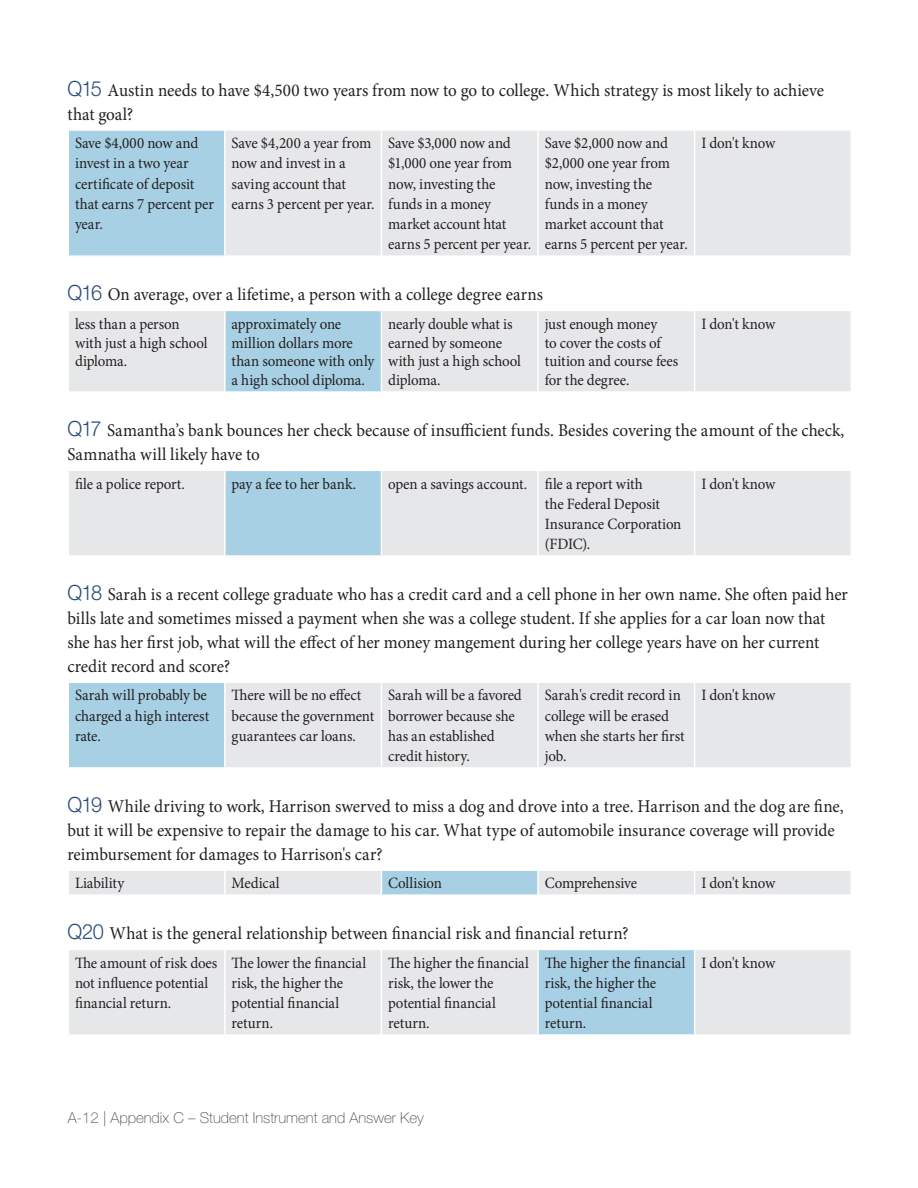
<style>
.page{position:relative;width:918px;height:1188px;background:#fff}
.page>*{position:absolute;margin:0;border:0;box-sizing:border-box;transform-origin:0 0}
.Survey_Question{font:18px/24px "Minion Pro";letter-spacing:-.005em;color:#231f20;scale:.95 1}
.Survey_Choices{font:15.75px/20.2px "Minion Pro";letter-spacing:-.005em;color:#231f20;scale:.95 1}
.t1{font:100 15px "Helvetica Neue LT Std";color:#4b4c4d}
.s1{font-family:"Helvetica Neue LT Std";font-weight:300;font-size:21px;color:#2a4d77}
</style>
<div class="page">
<div style="left:68px;top:130px;width:157px;height:126px;background:#a7d0e4"></div>
<div style="left:226px;top:131px;width:624px;height:124px;background:#e6e7e9"></div>
<hr style="left:381px;top:131px;width:1px;height:124px;background:#fff">
<hr style="left:537px;top:131px;width:2px;height:124px;background:#fff">
<hr style="left:694px;top:131px;width:1px;height:124px;background:#fff">
<hr style="left:68px;top:129px;width:157px;height:2px;background:#fff">
<hr style="left:68px;top:131px;width:1px;height:124px;background:#fff">
<hr style="left:224px;top:131px;width:2px;height:124px;background:#fff">
<hr style="left:68px;top:255px;width:157px;height:2px;background:#fff">
<div style="left:69px;top:311px;width:781px;height:80px;background:#e6e7e9"></div>
<div style="left:225px;top:310px;width:156px;height:82px;background:#a7d0e4"></div>
<hr style="left:537px;top:311px;width:2px;height:80px;background:#fff">
<hr style="left:694px;top:311px;width:1px;height:80px;background:#fff">
<hr style="left:225px;top:310px;width:156px;height:1px;background:#fff">
<hr style="left:224px;top:311px;width:2px;height:80px;background:#fff">
<hr style="left:381px;top:311px;width:1px;height:80px;background:#fff">
<hr style="left:225px;top:391px;width:156px;height:2px;background:#fff">
<div style="left:69px;top:471px;width:781px;height:84px;background:#e6e7e9"></div>
<div style="left:225px;top:470px;width:156px;height:86px;background:#a7d0e4"></div>
<hr style="left:537px;top:471px;width:2px;height:84px;background:#fff">
<hr style="left:694px;top:471px;width:1px;height:84px;background:#fff">
<hr style="left:225px;top:470px;width:156px;height:1px;background:#fff">
<hr style="left:224px;top:471px;width:2px;height:84px;background:#fff">
<hr style="left:381px;top:471px;width:1px;height:84px;background:#fff">
<hr style="left:225px;top:555px;width:156px;height:2px;background:#fff">
<div style="left:68px;top:682px;width:157px;height:86px;background:#a7d0e4"></div>
<div style="left:226px;top:683px;width:624px;height:84px;background:#e6e7e9"></div>
<hr style="left:381px;top:683px;width:1px;height:84px;background:#fff">
<hr style="left:537px;top:683px;width:2px;height:84px;background:#fff">
<hr style="left:694px;top:683px;width:1px;height:84px;background:#fff">
<hr style="left:68px;top:682px;width:157px;height:1px;background:#fff">
<hr style="left:68px;top:683px;width:1px;height:84px;background:#fff">
<hr style="left:224px;top:683px;width:2px;height:84px;background:#fff">
<hr style="left:68px;top:767px;width:157px;height:2px;background:#fff">
<svg style="left:69px;top:870px;width:782px;height:24px;background:#dae3e8"></svg>
<hr style="left:537px;top:871px;width:2px;height:23px;background:#fff">
<div style="left:69px;top:950px;width:781px;height:84px;background:#e6e7e9"></div>
<div style="left:538px;top:949px;width:157px;height:86px;background:#a7d0e4"></div>
<hr style="left:224px;top:950px;width:2px;height:84px;background:#fff">
<hr style="left:381px;top:950px;width:1px;height:84px;background:#fff">
<hr style="left:538px;top:949px;width:157px;height:1px;background:#fff">
<hr style="left:537px;top:950px;width:2px;height:84px;background:#fff">
<hr style="left:694px;top:950px;width:1px;height:84px;background:#fff">
<hr style="left:538px;top:1034px;width:157px;height:2px;background:#fff">
<p class="Survey_Question" style="left:68px;top:78px;width:798px"><span class="s1">Q15</span> Austin needs to have $4,500 two years from now to go to college. Which strategy is most likely to achieve that goal?</p>
<p class="Survey_Choices" style="left:75px;top:133px;width:148px">Save $4,000 now and invest in a two year certificate of deposit that earns 7 percent per year.</p>
<p class="Survey_Choices" style="left:232px;top:133px;width:152px">Save $4,200 a year from now and invest in a saving account that earns 3 percent per year.</p>
<p class="Survey_Choices" style="left:388px;top:133px;width:152px">Save $3,000 now and $1,000 one year from now, investing the funds in a money market account htat earns 5 percent per year.</p>
<p class="Survey_Choices" style="left:545px;top:133px;width:152px">Save $2,000 now and $2,000 one year from now, investing the funds in a money market account that earns 5 percent per year.</p>
<p class="Survey_Choices" style="left:701px;top:133px;width:79px">I don't know</p>
<p class="Survey_Question" style="left:68px;top:283px;width:502px"><span class="s1">Q16</span> On average, over a lifetime, a person with a college degree earns</p>
<p class="Survey_Choices" style="left:75px;top:314px;width:141px;line-height:18.9px">less than a person with just a high school diploma.</p>
<p class="Survey_Choices" style="left:232px;top:314px;width:152px;line-height:18.9px">approximately one million dollars more than someone with only a high school diploma.</p>
<p class="Survey_Choices" style="left:388px;top:314px;width:141px;line-height:18.9px">nearly double what is earned by someone with just a high school diploma.</p>
<p class="Survey_Choices" style="left:545px;top:314px;width:142px;line-height:18.9px">just enough money<br>to cover the costs of tuition and course fees for the degree.</p>
<p class="Survey_Choices" style="left:701px;top:314px;width:79px">I don't know</p>
<p class="Survey_Question" style="left:68px;top:419px;width:819px"><span class="s1">Q17</span> Samantha’s bank bounces her check because of insufficient funds. Besides covering the amount of the check,<br>Samnatha will likely have to</p>
<p class="Survey_Choices" style="left:75px;top:473px;width:117px">file a police report.</p>
<p class="Survey_Choices" style="left:232px;top:473px;width:133px">pay a fee to her bank.</p>
<p class="Survey_Choices" style="left:388px;top:473px;width:148px">open a savings account.</p>
<p class="Survey_Choices" style="left:545px;top:473px;width:145px">file a report with<br>the Federal Deposit<br>Insurance Corporation (FDIC).</p>
<p class="Survey_Choices" style="left:701px;top:473px;width:79px">I don't know</p>
<p class="Survey_Question" style="left:68px;top:583px;width:823px"><span class="s1">Q18</span> Sarah is a recent college graduate who has a credit card and a cell phone in her own name. She often paid her bills late and sometimes missed a payment when she was a college student. If she applies for a car loan now that she has her first job, what will the effect of her money mangement during her college years have on her current credit record and score?</p>
<p class="Survey_Choices" style="left:75px;top:685px;width:143px">Sarah will probably be charged a high interest rate.</p>
<p class="Survey_Choices" style="left:232px;top:685px;width:152px">There will be no effect because the government guarantees car loans.</p>
<p class="Survey_Choices" style="left:388px;top:685px;width:142px">Sarah will be a favored borrower because she has an established credit history.</p>
<p class="Survey_Choices" style="left:545px;top:685px;width:149px">Sarah's credit record in college will be erased when she starts her first job.</p>
<p class="Survey_Choices" style="left:701px;top:685px;width:79px">I don't know</p>
<p class="Survey_Question" style="left:68px;top:795px;width:819px"><span class="s1">Q19</span> While driving to work, Harrison swerved to miss a dog and drove into a tree. Harrison and the dog are fine, but it will be expensive to repair the damage to his car. What type of automobile insurance coverage will provide reimbursement for damages to Harrison's car?</p>
<p class="Survey_Choices" style="left:75px;top:873px;width:53px">Liability</p>
<p class="Survey_Choices" style="left:232px;top:873px;width:52px">Medical</p>
<p class="Survey_Choices" style="left:388px;top:873px;width:58px">Collision</p>
<p class="Survey_Choices" style="left:545px;top:873px;width:99px">Comprehensive</p>
<p class="Survey_Choices" style="left:701px;top:873px;width:79px">I don't know</p>
<p class="Survey_Question" style="left:68px;top:922px;width:592px"><span class="s1">Q20</span> What is the general relationship between financial risk and financial return?</p>
<p class="Survey_Choices" style="left:75px;top:953px;width:151px">The amount of risk does not influence potential financial return.</p>
<p class="Survey_Choices" style="left:232px;top:953px;width:143px">The lower the financial risk, the higher the potential financial return.</p>
<p class="Survey_Choices" style="left:388px;top:953px;width:150px">The higher the financial risk, the lower the potential financial return.</p>
<p class="Survey_Choices" style="left:545px;top:953px;width:150px">The higher the financial risk, the higher the potential financial return.</p>
<p class="Survey_Choices" style="left:701px;top:953px;width:79px">I don't know</p>
<p class="t1" style="left:68px;top:1109px;width:357px">A-12 | Appendix C – Student Instrument and Answer Key</p>
</div>
